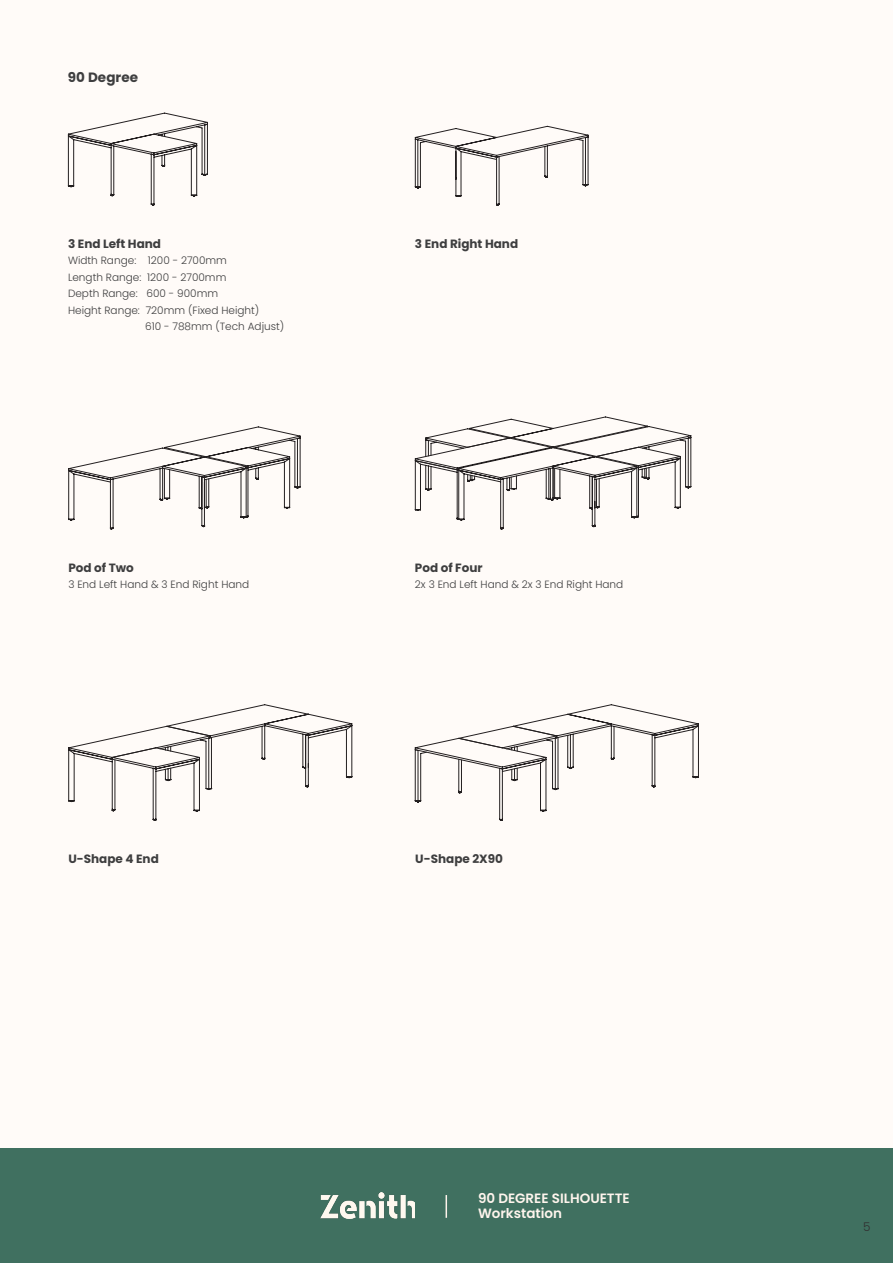
<style>
.page{position:relative;width:893px;height:1263px;background:#fffbf8}
.page>*{position:absolute;margin:0;border:0;box-sizing:border-box;transform-origin:0 0}
.PRODUCT_NAME_BOTTOM{font:600 13.5px "Poppins";color:#fff5ed}
.COPY{font:700 13.5px "Poppins";letter-spacing:.005em;color:#3e3e3f}
.COPY-2{font:700 12px "Poppins";color:#3e3e3f}
.t1{font:300 12px "Poppins";color:#312f30}
.t2{font:300 10.5px "Poppins";color:#3e3e3f}
</style>
<div class="page">
<div style="left:0;top:1148px;width:893px;height:115px;background:#407060"></div>
<svg style="left:446px;top:1195px;width:1px;height:23px"></svg>
<img style="left:321px;top:1193px;width:94px;height:25px">
<svg style="left:68px;top:113px;width:140px;height:93px"></svg>
<svg style="left:415px;top:126px;width:174px;height:80px"></svg>
<svg style="left:68px;top:704px;width:284px;height:117px"></svg>
<svg style="left:415px;top:704px;width:284px;height:117px"></svg>
<svg style="left:68px;top:426px;width:233px;height:103px"></svg>
<svg style="left:415px;top:416px;width:276px;height:113px"></svg>
<p class="COPY" style="left:68px;top:69px;width:72px">90 Degree</p>
<p class="COPY-2" style="left:68px;top:237px;width:95px">3 End Left Hand</p>
<p class="t2" style="left:68px;top:255px;width:160px">Width Range: 1200 - 2700mm</p>
<p class="t2" style="left:68px;top:271px;width:160px">Length Range: 1200 - 2700mm</p>
<p class="t2" style="left:68px;top:288px;width:152px">Depth Range: 600 - 900mm</p>
<p class="t2" style="left:68px;top:304px;width:193px">Height Range: 720mm (Fixed Height)</p>
<p class="t2" style="left:145px;top:321px;width:141px">610 - 788mm (Tech Adjust)</p>
<p class="COPY-2" style="left:68px;top:560px;width:67px">Pod of Two</p>
<p class="t2" style="left:68px;top:578px;width:182px">3 End Left Hand &amp; 3 End Right Hand</p>
<p class="COPY-2" style="left:415px;top:237px;width:105px">3 End Right Hand</p>
<p class="COPY-2" style="left:415px;top:560px;width:69px">Pod of Four</p>
<p class="t2" style="left:415px;top:578px;width:210px">2x 3 End Left Hand &amp; 2x 3 End Right Hand</p>
<p class="COPY-2" style="left:68px;top:852px;width:92px">U-Shape 4 End</p>
<p class="COPY-2" style="left:415px;top:852px;width:89px">U-Shape 2X90</p>
<p class="PRODUCT_NAME_BOTTOM" style="left:478px;top:1190px;width:153px">90 DEGREE SILHOUETTE</p>
<p class="PRODUCT_NAME_BOTTOM" style="left:478px;top:1205px;width:86px">Workstation</p>
<p class="t1" style="left:863px;top:1220px;width:9px">5</p>
</div>
